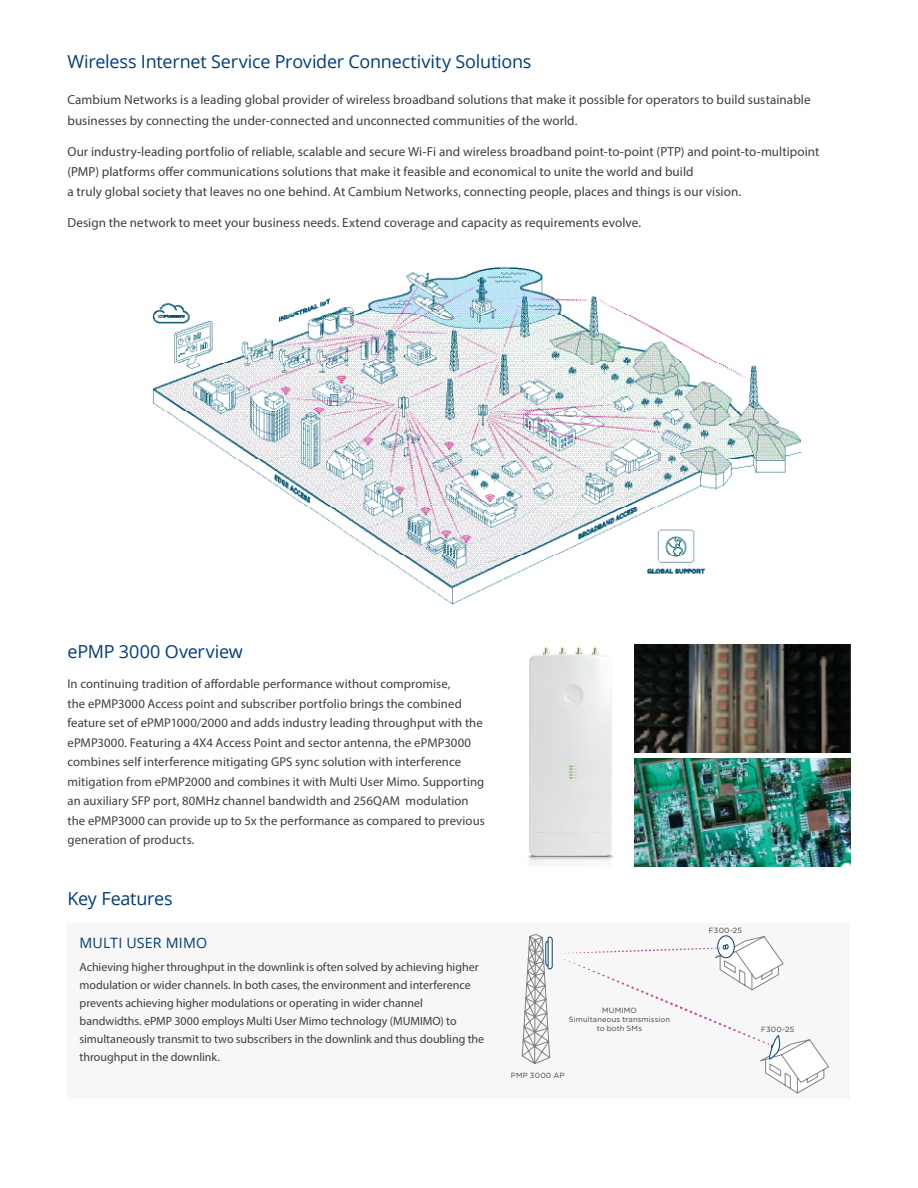
<style>
.page{position:relative;width:918px;height:1188px;background:#fff}
.page>*{position:absolute;margin:0;border:0;box-sizing:border-box;transform-origin:0 0}
.t1{font:18px "Open Sans";letter-spacing:-.015em;color:#003d78}
.t2{font:14.25px "Open Sans";letter-spacing:.015em;color:#003d78}
.t3{font:13.2px/20.2px "Myriad Pro";letter-spacing:.005em;color:#3e3e3f}
.t4{font:12.75px/19.5px "Myriad Pro";letter-spacing:.005em;color:#3e3e3f}
.t5{font:12px/18px "Myriad Pro";letter-spacing:-.005em;color:#3e3e3f}
.t6{font:7.5px/9px "Gotham";letter-spacing:.02em;color:#3e3e3f;text-align:center}
</style>
<div class="page">
<img style="left:528px;top:647px;width:86px;height:220px">
<div style="left:68px;top:923px;width:782px;height:176px;background:#f7f7f8"></div>
<svg style="left:521px;top:934px;width:308px;height:160px"></svg>
<img style="left:634px;top:759px;width:216px;height:108px">
<img style="left:634px;top:644px;width:216px;height:108px">
<img style="left:153px;top:268px;width:648px;height:336px">
<h1 class="t1" style="left:68px;top:49px;width:466px">Wireless Internet Service Provider Connectivity Solutions</h1>
<p class="t3" style="left:68px;top:90px;width:745px">Cambium Networks is a leading global provider of wireless broadband solutions that make it possible for operators to build sustainable businesses by connecting the under-connected and unconnected communities of the world.</p>
<p class="t3" style="left:68px;top:141px;width:753px">Our industry-leading portfolio of reliable, scalable and secure Wi-Fi and wireless broadband point-to-point (PTP) and point-to-multipoint (PMP) platforms offer communications solutions that make it feasible and economical to unite the world and build<br>a truly global society that leaves no one behind. At Cambium Networks, connecting people, places and things is our vision.</p>
<p class="t3" style="left:68px;top:212px;width:575px">Design the network to meet your business needs. Extend coverage and capacity as requirements evolve.</p>
<h1 class="t1" style="left:68px;top:639px;width:177px">ePMP 3000 Overview</h1>
<p class="t4" style="left:68px;top:674px;width:419px">In continuing tradition of affordable performance without compromise,<br>the ePMP3000 Access point and subscriber portfolio brings the combined feature set of ePMP1000/2000 and adds industry leading throughput with the ePMP3000. Featuring a 4X4 Access Point and sector antenna, the ePMP3000 combines self interference mitigating GPS sync solution with interference mitigation from ePMP2000 and combines it with Multi User Mimo. Supporting an auxiliary SFP port, 80MHz channel bandwidth and 256QAM modulation the ePMP3000 can provide up to 5x the performance as compared to previous generation of products.</p>
<h1 class="t1" style="left:68px;top:886px;width:107px">Key Features</h1>
<p class="t2" style="left:80px;top:933px;width:129px">MULTI USER MIMO</p>
<p class="t5" style="left:80px;top:958px;width:406px">Achieving higher throughput in the downlink is often solved by achieving higher modulation or wider channels. In both cases, the environment and interference prevents achieving higher modulations or operating in wider channel bandwidths. ePMP 3000 employs Multi User Mimo technology (MUMIMO) to simultaneously transmit to two subscribers in the downlink and thus doubling the throughput in the downlink.</p>
<p class="t6" style="left:569px;top:1006px;width:103px">MUMIMO<br>Simultaneous transmission to both SMs</p>
<p class="t6" style="left:511px;top:1071px;width:55px">PMP 3000 AP</p>
<p class="t6" style="left:709px;top:926px;width:35px">F300-25</p>
<p class="t6" style="left:761px;top:1025px;width:35px">F300-25</p>
</div>
